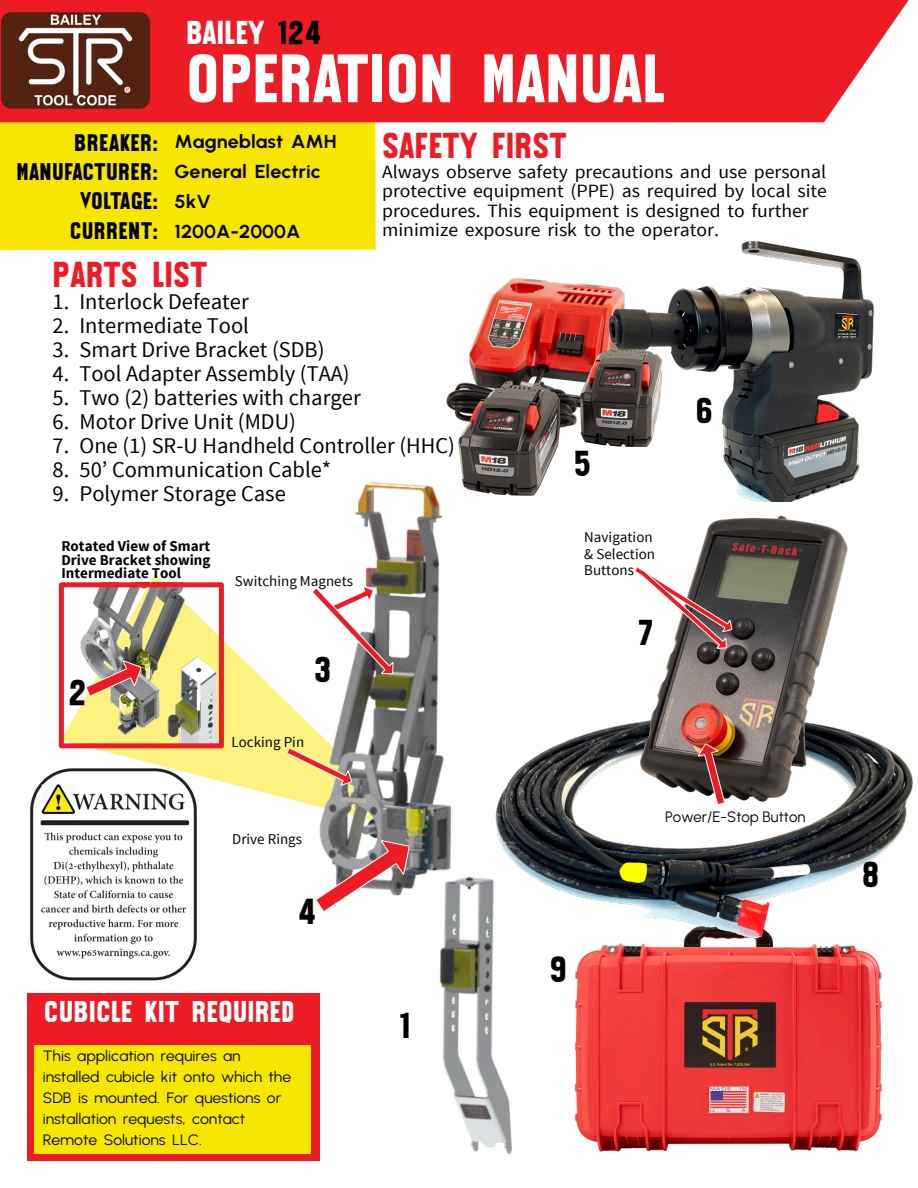
<style>
.page{position:relative;width:918px;height:1188px;background:#fff}
.page>*{position:absolute;margin:0;border:0;box-sizing:border-box;transform-origin:0 0}
.t1{font:800 68.25px "Galhau Display";color:#fff}
.t2{font:800 36px "Galhau Display";color:#ed1c24}
.t3{font:800 36px "Galhau Display";color:#000}
.t4{font:800 33px "Galhau Display";color:#fff}
.t5{font:800 30px "Galhau Display";color:#fff}
.t6{font:800 24px "Galhau Display";letter-spacing:.015em;color:#000}
.t7{font:22.5px "Source Sans Pro";color:#070504}
.t8{font:18.75px "Source Sans Pro";color:#070504;scale:1.05 1}
.t9{font:700 18.75px "Urbanist";color:#070504;scale:1.05 1}
.t10{font:15px "Urbanist";color:#070504;scale:1.05 1}
.t11{font:15px "Source Sans Pro";color:#070504}
.t12{font:700 15px "Source Sans Pro";color:#070504}
.t13{font:15px "Urbanist";color:#070504}
.s1{color:#000}
</style>
<div class="page">
<img style="left:30px;top:770px;width:167px;height:211px">
<svg style="left:61px;top:574px;width:257px;height:259px"></svg>
<img style="left:574px;top:954px;width:308px;height:198px">
<img style="left:318px;top:482px;width:194px;height:672px">
<img style="left:481px;top:702px;width:432px;height:252px">
<img style="left:624px;top:501px;width:246px;height:316px">
<svg style="left:696px;top:743px;width:35px;height:63px;background:#8a5750"></svg>
<svg style="left:633px;top:563px;width:100px;height:86px"></svg>
<div style="left:0;top:122px;width:376px;height:128px;background:#f7e600"></div>
<div style="left:0;top:0;width:909px;height:122px;background:#ed1c24"></div>
<img style="left:446px;top:278px;width:163px;height:130px">
<img style="left:450px;top:335px;width:159px;height:166px">
<svg style="left:285px;top:743px;width:68px;height:44px;background:#dfc27f"></svg>
<svg style="left:316px;top:839px;width:94px;height:83px"></svg>
<svg style="left:309px;top:585px;width:85px;height:90px"></svg>
<div style="left:27px;top:994px;width:293px;height:167px;background:#ed1c24"></div>
<div style="left:34px;top:1045px;width:277px;height:108px;background:#f7e600"></div>
<img style="left:81px;top:588px;width:137px;height:154px">
<img style="left:0;top:10px;width:150px;height:100px">
<img style="left:609px;top:242px;width:265px;height:259px">
<div style="left:59px;top:582px;width:165px;height:166px;border:5px solid #ed1c24"></div>
<svg style="left:83px;top:659px;width:59px;height:45px;background:#c29584"></svg>
<p class="t4" style="left:186px;top:19px;width:137px">BAILEY <span class="s1">124</span></p>
<p class="t6" style="left:74px;top:133px;width:85px">BREAKER:</p>
<p class="t6" style="left:16px;top:162px;width:143px">MANUFACTURER:</p>
<p class="t6" style="left:80px;top:191px;width:79px">VOLTAGE:</p>
<p class="t6" style="left:70px;top:221px;width:90px">CURRENT:</p>
<p class="t1" style="left:186px;top:51px;width:481px">OPERATION MANUAL</p>
<p class="t9" style="left:175px;top:130px;width:156px">Magneblast AMH</p>
<p class="t9" style="left:175px;top:160px;width:141px">General Electric</p>
<p class="t9" style="left:175px;top:190px;width:36px">5kV</p>
<p class="t9" style="left:175px;top:220px;width:121px">1200A-2000A</p>
<p class="t2" style="left:382px;top:131px;width:186px">SAFETY FIRST</p>
<p class="t8" style="left:382px;top:164px;width:424px">Always observe safety precautions and use personal</p>
<p class="t8" style="left:382px;top:183px;width:425px">protective equipment (PPE) as required by local site</p>
<p class="t8" style="left:382px;top:203px;width:408px">procedures. This equipment is designed to further</p>
<p class="t8" style="left:382px;top:222px;width:322px">minimize exposure risk to the operator.</p>
<p class="t2" style="left:53px;top:260px;width:156px">PARTS LIST</p>
<p class="t7" style="left:53px;top:293px;width:198px">1. Interlock Defeater</p>
<p class="t7" style="left:53px;top:317px;width:198px">2. Intermediate Tool</p>
<p class="t7" style="left:53px;top:341px;width:273px">3. Smart Drive Bracket (SDB)</p>
<p class="t7" style="left:53px;top:365px;width:299px">4. Tool Adapter Assembly (TAA)</p>
<p class="t7" style="left:53px;top:389px;width:310px">5. Two (2) batteries with charger</p>
<p class="t7" style="left:53px;top:413px;width:245px">6. Motor Drive Unit (MDU)</p>
<p class="t7" style="left:53px;top:437px;width:404px">7. One (1) SR-U Handheld Controller (HHC)</p>
<p class="t7" style="left:53px;top:461px;width:280px">8. 50’ Communication Cable*</p>
<p class="t7" style="left:53px;top:485px;width:235px">9. Polymer Storage Case</p>
<p class="t12" style="left:61px;top:540px;width:151px">Rotated View of Smart</p>
<p class="t12" style="left:61px;top:554px;width:151px">Drive Bracket showing</p>
<p class="t12" style="left:61px;top:567px;width:121px">Intermediate Tool</p>
<p class="t11" style="left:235px;top:575px;width:120px">Switching Magnets</p>
<p class="t3" style="left:68px;top:678px;width:20px">2</p>
<p class="t3" style="left:314px;top:655px;width:19px">3</p>
<p class="t11" style="left:232px;top:736px;width:74px">Locking Pin</p>
<p class="t11" style="left:232px;top:833px;width:71px">Drive Rings</p>
<p class="t3" style="left:298px;top:897px;width:20px">4</p>
<p class="t5" style="left:44px;top:999px;width:252px">CUBICLE KIT REQUIRED</p>
<p class="t10" style="left:43px;top:1046px;width:190px">This application requires an</p>
<p class="t10" style="left:43px;top:1067px;width:238px">installed cubicle kit onto which the</p>
<p class="t10" style="left:43px;top:1088px;width:229px">SDB is mounted. For questions or</p>
<p class="t10" style="left:43px;top:1109px;width:195px">installation requests, contact</p>
<p class="t10" style="left:43px;top:1130px;width:153px">Remote Solutions LLC.</p>
<p class="t3" style="left:400px;top:1011px;width:12px">1</p>
<p class="t3" style="left:574px;top:449px;width:19px">5</p>
<p class="t11" style="left:584px;top:531px;width:70px">Navigation</p>
<p class="t11" style="left:584px;top:547px;width:72px">&amp; Selection</p>
<p class="t11" style="left:584px;top:564px;width:51px">Buttons</p>
<p class="t3" style="left:639px;top:618px;width:15px">7</p>
<p class="t3" style="left:695px;top:396px;width:19px">6</p>
<p class="t3" style="left:550px;top:955px;width:19px">9</p>
<p class="t13" style="left:665px;top:807px;width:142px">Power/E-Stop Button</p>
<p class="t3" style="left:862px;top:860px;width:19px">8</p>
</div>
